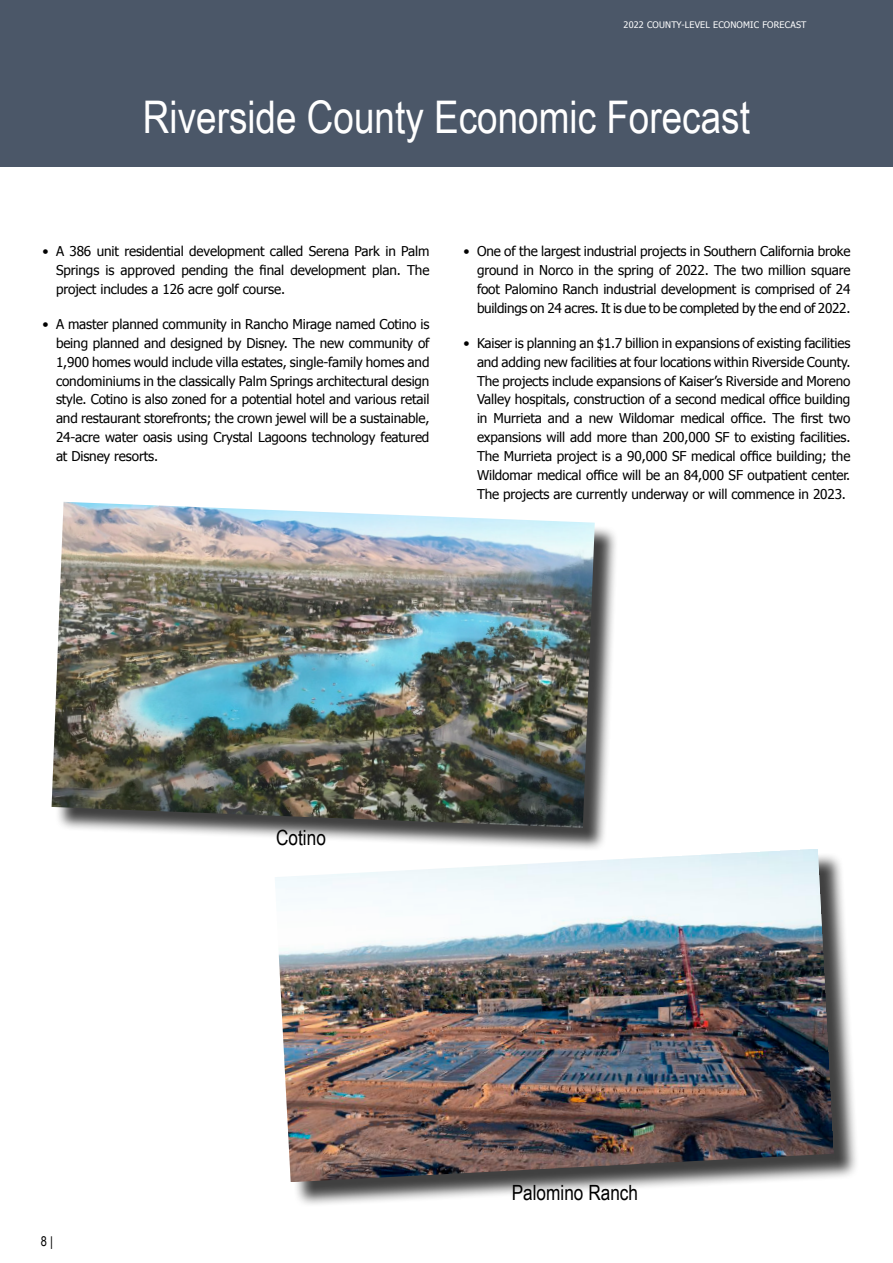
<style>
.page{position:relative;width:893px;height:1263px;background:#fff}
.page>*{position:absolute;margin:0;border:0;box-sizing:border-box;transform-origin:0 0}
.t1{font:45px "Arial Narrow";color:#fff}
.t2{font:21px "Arial Narrow";color:#000}
.Profile_Body_Text{font:13.5px/18.9px "Tahoma";letter-spacing:-.01em;color:#000;text-align:justify}
.t3{font:13.5px "Arial Narrow";color:#000}
.t4{font:9px "Tahoma";letter-spacing:.02em;color:#fff}
</style>
<div class="page">
<div style="left:0;top:0;width:893px;height:167px;background:#4b5768"></div>
<div style="left:55px;top:505px;width:564px;height:347px;background:#000;opacity:.75"></div>
<img style="left:52px;top:502px;width:543px;height:326px">
<div style="left:278px;top:852px;width:581px;height:355px;background:#000;opacity:.75"></div>
<img style="left:275px;top:849px;width:559px;height:333px">
<p class="t4" style="left:624px;top:19px;width:184px">2022 COUNTY-LEVEL ECONOMIC FORECAST</p>
<h1 class="t1" style="left:143px;top:85px;width:609px">Riverside County Economic Forecast</h1>
<p class="Profile_Body_Text" style="left:56px;top:241px;width:375px;text-indent:-14px">• A 386 unit residential development called Serena Park in Palm Springs is approved pending the final development plan. The project includes a 126 acre golf course.</p>
<p class="Profile_Body_Text" style="left:56px;top:314px;width:375px;text-indent:-14px">• A master planned community in Rancho Mirage named Cotino is being planned and designed by Disney. The new community of 1,900 homes would include villa estates, single-family homes and condominiums in the classically Palm Springs architectural design style. Cotino is also zoned for a potential hotel and various retail and restaurant storefronts; the crown jewel will be a sustainable, 24-acre water oasis using Crystal Lagoons technology featured at Disney resorts.</p>
<p class="Profile_Body_Text" style="left:477px;top:241px;width:375px;text-indent:-14px">• One of the largest industrial projects in Southern California broke ground in Norco in the spring of 2022. The two million square foot Palomino Ranch industrial development is comprised of 24 buildings on 24 acres. It is due to be completed by the end of 2022.</p>
<p class="Profile_Body_Text" style="left:477px;top:333px;width:375px;text-indent:-14px">• Kaiser is planning an $1.7 billion in expansions of existing facilities and adding new facilities at four locations within Riverside County.<br>The projects include expansions of Kaiser’s Riverside and Moreno Valley hospitals, construction of a second medical office building in Murrieta and a new Wildomar medical office. The first two expansions will add more than 200,000 SF to existing facilities.<br>The Murrieta project is a 90,000 SF medical office building; the Wildomar medical office will be an 84,000 SF outpatient center.<br>The projects are currently underway or will commence in 2023.</p>
<h2 class="t2" style="left:276px;top:822px;width:51px">Cotino</h2>
<p class="t3" style="left:41px;top:1231px;width:14px">8 |</p>
<h2 class="t2" style="left:512px;top:1177px;width:128px">Palomino Ranch</h2>
</div>
